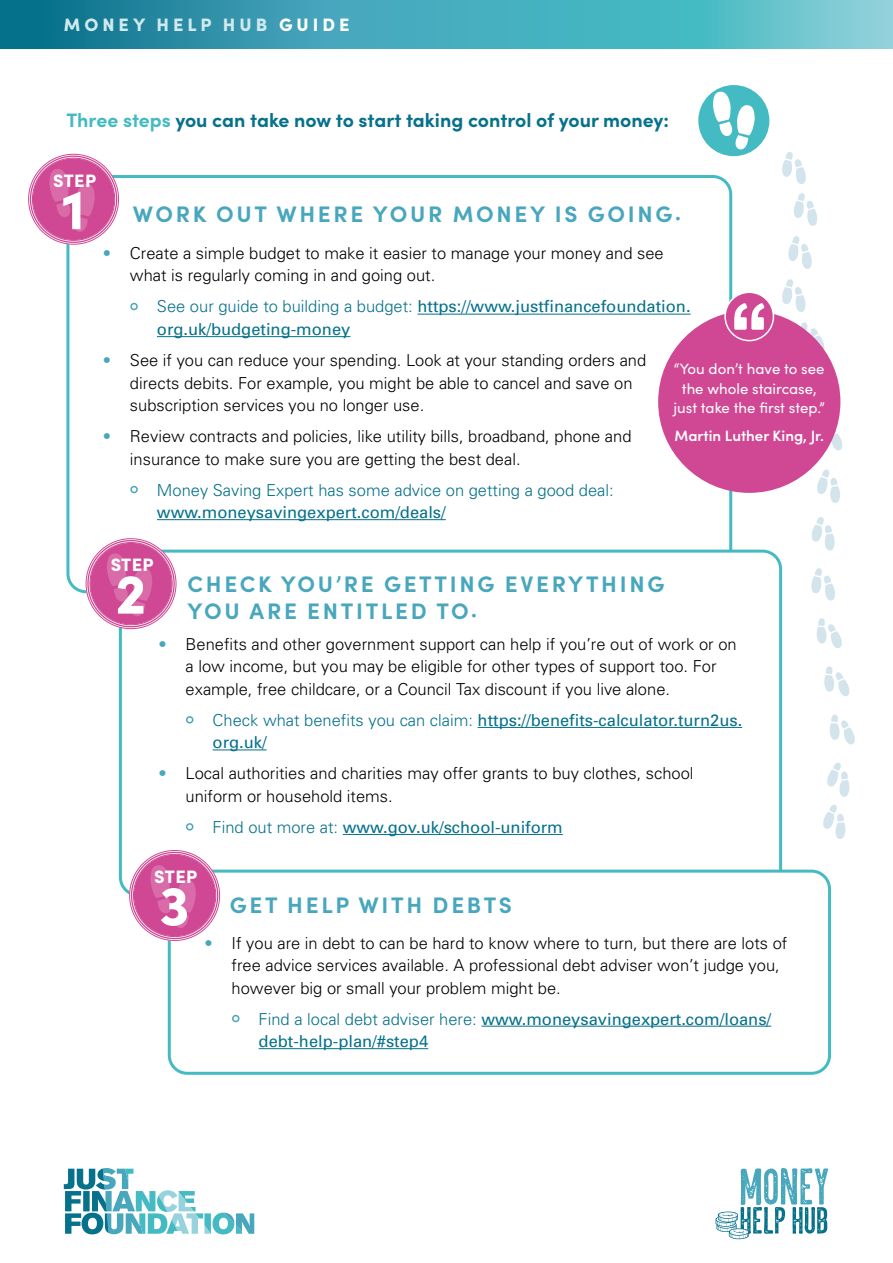
<style>
.page{position:relative;width:893px;height:1263px;background:#fff}
.page>*{position:absolute;margin:0;border:0;box-sizing:border-box;transform-origin:0 0}
.t1{font:900 56.25px "Sofia Pro";color:#fff}
.t2{font:700 22.5px/27px "Sofia Pro";letter-spacing:.12em;color:#48a7bd}
.t3{font:700 19.5px "Sofia Pro";color:#06718b}
.t4{font:900 18px "Sofia Pro";letter-spacing:.22em;color:#d0eaef}
.t5{font:900 18px "Sofia Pro";letter-spacing:.02em;color:#fff}
.t6{font:300 16.5px/22.5px "Univers";color:#000}
.t7{font:16.5px/22.5px "Univers";color:#06718b}
.t8{font:300 16.5px/22.5px "Univers";color:#06718b}
.t9{font:15px/19.5px "Sofia Pro";color:#fff;text-align:center}
.t10{font:600 15px "Sofia Pro";color:#fff}
.s1{color:#fff}
.s2{color:#44bac2}
.s3{color:#48a7bd}
.s4{font-weight:300;color:#48a7bd}
.s5{font-weight:300}
.s6{font-weight:400}
</style>
<div class="page">
<svg style="left:64px;top:1168px;width:170px;height:66px"></svg>
<svg style="left:715px;top:1168px;width:113px;height:71px"></svg>
<svg style="left:0;top:0;width:893px;height:49px;background:#42a6b7"></svg>
<hr style="left:417px;top:314px;width:274px;height:1px;background:#06718b">
<hr style="left:157px;top:336px;width:193px;height:1px;background:#06718b">
<hr style="left:157px;top:519px;width:289px;height:1px;background:#06718b">
<div style="left:698px;top:85px;width:71px;height:71px;background:#44bac2;border-radius:50%"></div>
<svg style="left:713px;top:91px;width:42px;height:66px"></svg>
<div style="left:119px;top:550px;width:663px;height:347px;border:3px solid #44bac2;border-radius:18px"></div>
<hr style="left:478px;top:727px;width:264px;height:1px;background:#06718b">
<hr style="left:213px;top:749px;width:54px;height:1px;background:#06718b">
<hr style="left:343px;top:834px;width:220px;height:1px;background:#06718b">
<div style="left:169px;top:871px;width:660px;height:202px;background:#fff;border-radius:18px"></div>
<div style="left:168px;top:870px;width:663px;height:205px;border:3px solid #44bac2;border-radius:18px"></div>
<hr style="left:481px;top:1026px;width:290px;height:1px;background:#06718b">
<hr style="left:259px;top:1048px;width:169px;height:1px;background:#06718b">
<svg style="left:31px;top:156px;width:86px;height:86px;background:#d25299"></svg>
<div style="left:28px;top:154px;width:91px;height:91px;border:4px solid #fff;border-radius:50%"></div>
<div style="left:32px;top:158px;width:83px;height:83px;border:1px solid #d04893;border-radius:50%"></div>
<svg style="left:49px;top:168px;width:46px;height:65px;background:#d3579c"></svg>
<svg style="left:88px;top:541px;width:86px;height:86px;background:#d25299"></svg>
<div style="left:86px;top:538px;width:90px;height:91px;border:4px solid #fff;border-radius:50%"></div>
<div style="left:90px;top:542px;width:82px;height:83px;border:1px solid #d04893;border-radius:50%"></div>
<svg style="left:106px;top:552px;width:47px;height:66px;background:#d3569b"></svg>
<div style="left:132px;top:852px;width:86px;height:86px;background:#d04893;border-radius:50%"></div>
<div style="left:129px;top:850px;width:91px;height:91px;border:4px solid #fff;border-radius:50%"></div>
<div style="left:133px;top:854px;width:83px;height:83px;border:1px solid #d04893;border-radius:50%"></div>
<svg style="left:150px;top:865px;width:46px;height:64px"></svg>
<svg style="left:782px;top:152px;width:35px;height:74px"></svg>
<svg style="left:782px;top:236px;width:30px;height:76px"></svg>
<svg style="left:799px;top:322px;width:26px;height:29px"></svg>
<svg style="left:827px;top:418px;width:16px;height:32px"></svg>
<svg style="left:817px;top:469px;width:23px;height:34px"></svg>
<svg style="left:812px;top:517px;width:23px;height:34px"></svg>
<svg style="left:811px;top:568px;width:24px;height:33px"></svg>
<svg style="left:816px;top:618px;width:26px;height:30px"></svg>
<svg style="left:824px;top:666px;width:26px;height:30px"></svg>
<svg style="left:829px;top:714px;width:26px;height:30px"></svg>
<svg style="left:823px;top:762px;width:27px;height:77px"></svg>
<div style="left:658px;top:311px;width:182px;height:182px;background:#d04893;border-radius:50%"></div>
<div style="left:725px;top:292px;width:48px;height:49px;background:#d04893;border-radius:50%"></div>
<div style="left:724px;top:291px;width:50px;height:50px;border:2px solid #fff;border-radius:50%"></div>
<svg style="left:734px;top:303px;width:30px;height:27px"></svg>
<p class="t4" style="left:64px;top:11px;width:287px">MONEY HELP HUB <span class="s1">GUIDE</span></p>
<p class="t3" style="left:66px;top:106px;width:604px"><span class="s2">Three steps</span> you can take now to start taking control of your money:</p>
<p class="t5" style="left:53px;top:167px;width:45px">STEP</p>
<h1 class="t1" style="left:62px;top:165px;width:25px">1</h1>
<h2 class="t2" style="left:133px;top:199px;width:550px">WORK OUT WHERE YOUR MONEY IS GOING.</h2>
<p class="t6" style="left:130px;top:242px;width:535px;text-indent:-27px"><span class="s3">•</span> Create a simple budget to make it easier to manage your money and see what is regularly coming in and going out.</p>
<p class="t7" style="left:157px;top:296px;width:535px;text-indent:-27px"><span class="s4">•</span> <span class="s5">See our guide to building a budget:</span> https://www.justfinancefoundation. org.uk/budgeting-money</p>
<p class="t6" style="left:130px;top:349px;width:518px;text-indent:-27px"><span class="s3">•</span> See if you can reduce your spending. Look at your standing orders and directs debits. For example, you might be able to cancel and save on subscription services you no longer use.</p>
<p class="t6" style="left:130px;top:425px;width:503px;text-indent:-27px"><span class="s3">•</span> Review contracts and policies, like utility bills, broadband, phone and insurance to make sure you are getting the best deal.</p>
<p class="t8" style="left:157px;top:478px;width:458px;text-indent:-27px"><span class="s3">•</span> Money Saving Expert has some advice on getting a good deal: <span class="s6">www.moneysavingexpert.com/deals/</span></p>
<p class="t9" style="left:673px;top:358px;width:153px">“You don’t have to see the whole staircase, just take the first step.”</p>
<p class="t10" style="left:674px;top:425px;width:151px">Martin Luther King, Jr.</p>
<p class="t5" style="left:111px;top:551px;width:45px">STEP</p>
<h1 class="t1" style="left:115px;top:550px;width:32px">2</h1>
<h2 class="t2" style="left:187px;top:568px;width:478px">CHECK YOU’RE GETTING EVERYTHING<br>YOU ARE ENTITLED TO.</h2>
<p class="t6" style="left:186px;top:633px;width:553px;text-indent:-27px"><span class="s3">•</span> Benefits and other government support can help if you’re out of work or on a low income, but you may be eligible for other types of support too. For example, free childcare, or a Council Tax discount if you live alone.</p>
<p class="t7" style="left:213px;top:709px;width:531px;text-indent:-27px"><span class="s4">•</span> <span class="s5">Check what benefits you can claim:</span> https://benefits-calculator.turn2us. org.uk/</p>
<p class="t6" style="left:186px;top:762px;width:509px;text-indent:-27px"><span class="s3">•</span> Local authorities and charities may offer grants to buy clothes, school uniform or household items.</p>
<p class="t7" style="left:186px;top:816px;width:379px"><span class="s4">•</span> <span class="s5">Find out more at:</span> www.gov.uk/school-uniform</p>
<p class="t5" style="left:154px;top:863px;width:45px">STEP</p>
<h1 class="t1" style="left:159px;top:861px;width:31px">3</h1>
<h2 class="t2" style="left:230px;top:890px;width:283px">GET HELP WITH DEBTS</h2>
<p class="t6" style="left:232px;top:931px;width:557px;text-indent:-27px"><span class="s3">•</span> If you are in debt to can be hard to know where to turn, but there are lots of free advice services available. A professional debt adviser won’t judge you, however big or small your problem might be.</p>
<p class="t7" style="left:259px;top:1007px;width:514px;text-indent:-27px"><span class="s4">•</span> <span class="s5">Find a local debt adviser here:</span> www.moneysavingexpert.com/loans/ debt-help-plan/#step4</p>
</div>
